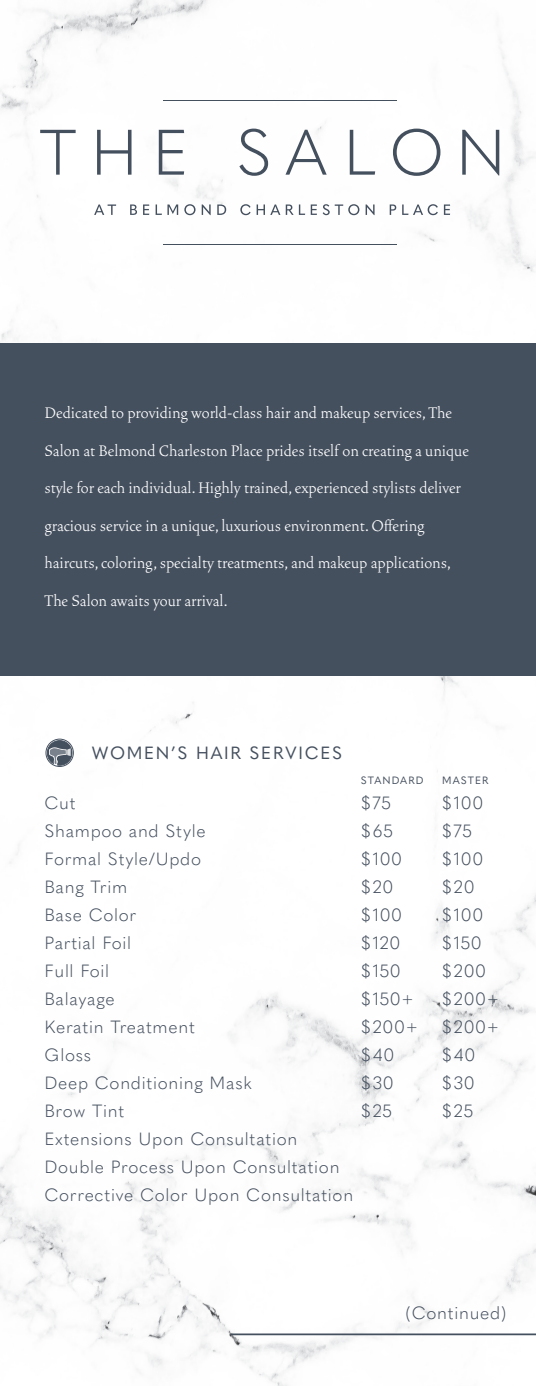
<style>
.page{position:relative;width:536px;height:1386px;background:#fff}
.page>*{position:absolute;margin:0;border:0;box-sizing:border-box;transform-origin:0 0}
.t1{font:300 19.25px/37.6px "Vendetta OT";color:#fff}
.t2{font:300 17.5px "Quasimoda";letter-spacing:.04em;color:#45505f}
.t3{font:17.5px "Quasimoda";letter-spacing:.1em;color:#45505f}
.t4{font:10.5px "Quasimoda";letter-spacing:.1em;color:#45505f}
.t5{font:300 5.08px "Quasimoda";letter-spacing:.16em;color:#231f20}
</style>
<div class="page">
<img style="left:0;top:0;width:536px;height:343px">
<img style="left:0;top:675px;width:536px;height:711px">
<svg style="left:40px;top:130px;width:36px;height:45px"></svg>
<svg style="left:97px;top:130px;width:34px;height:45px"></svg>
<svg style="left:159px;top:130px;width:25px;height:45px"></svg>
<svg style="left:239px;top:129px;width:29px;height:47px"></svg>
<svg style="left:285px;top:130px;width:41px;height:45px"></svg>
<svg style="left:349px;top:130px;width:26px;height:45px"></svg>
<svg style="left:393px;top:129px;width:47px;height:47px"></svg>
<svg style="left:462px;top:130px;width:37px;height:46px"></svg>
<svg style="left:94px;top:204px;width:22px;height:11px"></svg>
<svg style="left:130px;top:204px;width:7px;height:11px"></svg>
<svg style="left:143px;top:204px;width:6px;height:11px"></svg>
<svg style="left:155px;top:204px;width:23px;height:11px"></svg>
<svg style="left:184px;top:204px;width:11px;height:11px"></svg>
<svg style="left:202px;top:204px;width:8px;height:11px"></svg>
<svg style="left:217px;top:204px;width:9px;height:11px"></svg>
<svg style="left:240px;top:204px;width:10px;height:11px"></svg>
<svg style="left:256px;top:204px;width:37px;height:11px"></svg>
<svg style="left:299px;top:204px;width:60px;height:11px"></svg>
<svg style="left:365px;top:204px;width:9px;height:11px"></svg>
<svg style="left:389px;top:204px;width:7px;height:11px"></svg>
<svg style="left:402px;top:204px;width:35px;height:11px"></svg>
<svg style="left:443px;top:204px;width:7px;height:11px"></svg>
<hr style="left:163px;top:100px;width:233px;height:1px;background:#45505f">
<hr style="left:163px;top:244px;width:233px;height:1px;background:#45505f">
<div style="left:0;top:343px;width:536px;height:332px;background:#45505f"></div>
<div style="left:47px;top:741px;width:25px;height:24px;background:#45505f;border-radius:50%"></div>
<div style="left:47px;top:740px;width:25px;height:26px;border:1px solid #45505f;border-radius:50%"></div>
<div style="left:45px;top:739px;width:29px;height:28px;border:1px solid #45505f;border-radius:50%"></div>
<svg style="left:49px;top:747px;width:22px;height:21px"></svg>
<hr style="left:230px;top:1334px;width:306px;height:1px;background:#45505f">
<p class="t1" style="left:44px;top:394px;width:426px">Dedicated to providing world-class hair and makeup services, The Salon at Belmond Charleston Place prides itself on creating a unique style for each individual. Highly trained, experienced stylists deliver gracious service in a unique, luxurious environment. Offering haircuts, coloring, specialty treatments, and makeup applications, The Salon awaits your arrival.</p>
<p class="t3" style="left:92px;top:740px;width:252px">WOMEN’S HAIR SERVICES</p>
<p class="t5" style="left:89px;top:747px;width:47px">HAIR SERVICES</p>
<p class="t4" style="left:360px;top:772px;width:64px">STANDARD</p>
<p class="t4" style="left:442px;top:772px;width:48px">MASTER</p>
<p class="t2" style="left:44px;top:790px;width:33px">Cut</p>
<p class="t2" style="left:359px;top:790px;width:33px">$75</p>
<p class="t2" style="left:441px;top:790px;width:44px">$100</p>
<p class="t2" style="left:44px;top:818px;width:162px">Shampoo and Style</p>
<p class="t2" style="left:359px;top:818px;width:35px">$65</p>
<p class="t2" style="left:441px;top:818px;width:33px">$75</p>
<p class="t2" style="left:44px;top:846px;width:158px">Formal Style/Updo</p>
<p class="t2" style="left:359px;top:846px;width:44px">$100</p>
<p class="t2" style="left:441px;top:846px;width:44px">$100</p>
<p class="t2" style="left:44px;top:874px;width:84px">Bang Trim</p>
<p class="t2" style="left:359px;top:874px;width:35px">$20</p>
<p class="t2" style="left:441px;top:874px;width:35px">$20</p>
<p class="t2" style="left:44px;top:902px;width:93px">Base Color</p>
<p class="t2" style="left:359px;top:902px;width:44px">$100</p>
<p class="t2" style="left:441px;top:902px;width:44px">$100</p>
<p class="t2" style="left:44px;top:930px;width:88px">Partial Foil</p>
<p class="t2" style="left:359px;top:930px;width:42px">$120</p>
<p class="t2" style="left:441px;top:930px;width:42px">$150</p>
<p class="t2" style="left:44px;top:958px;width:66px">Full Foil</p>
<p class="t2" style="left:359px;top:958px;width:42px">$150</p>
<p class="t2" style="left:441px;top:958px;width:47px">$200</p>
<p class="t2" style="left:44px;top:986px;width:72px">Balayage</p>
<p class="t2" style="left:359px;top:986px;width:55px">$150+</p>
<p class="t2" style="left:441px;top:986px;width:60px">$200+</p>
<p class="t2" style="left:44px;top:1014px;width:152px">Keratin Treatment</p>
<p class="t2" style="left:359px;top:1014px;width:60px">$200+</p>
<p class="t2" style="left:441px;top:1014px;width:60px">$200+</p>
<p class="t2" style="left:44px;top:1042px;width:48px">Gloss</p>
<p class="t2" style="left:359px;top:1042px;width:36px">$40</p>
<p class="t2" style="left:441px;top:1042px;width:36px">$40</p>
<p class="t2" style="left:44px;top:1070px;width:209px">Deep Conditioning Mask</p>
<p class="t2" style="left:359px;top:1070px;width:35px">$30</p>
<p class="t2" style="left:441px;top:1070px;width:35px">$30</p>
<p class="t2" style="left:44px;top:1098px;width:81px">Brow Tint</p>
<p class="t2" style="left:359px;top:1098px;width:34px">$25</p>
<p class="t2" style="left:441px;top:1098px;width:34px">$25</p>
<p class="t2" style="left:44px;top:1126px;width:254px">Extensions Upon Consultation</p>
<p class="t2" style="left:44px;top:1154px;width:296px">Double Process Upon Consultation</p>
<p class="t2" style="left:44px;top:1182px;width:310px">Corrective Color Upon Consultation</p>
<p class="t5" style="left:89px;top:856px;width:50px">MENS SERVICES</p>
<p class="t5" style="left:89px;top:890px;width:45px">WEDDING DAY</p>
<p class="t2" style="left:405px;top:1299px;width:102px">(Continued)</p>
</div>
